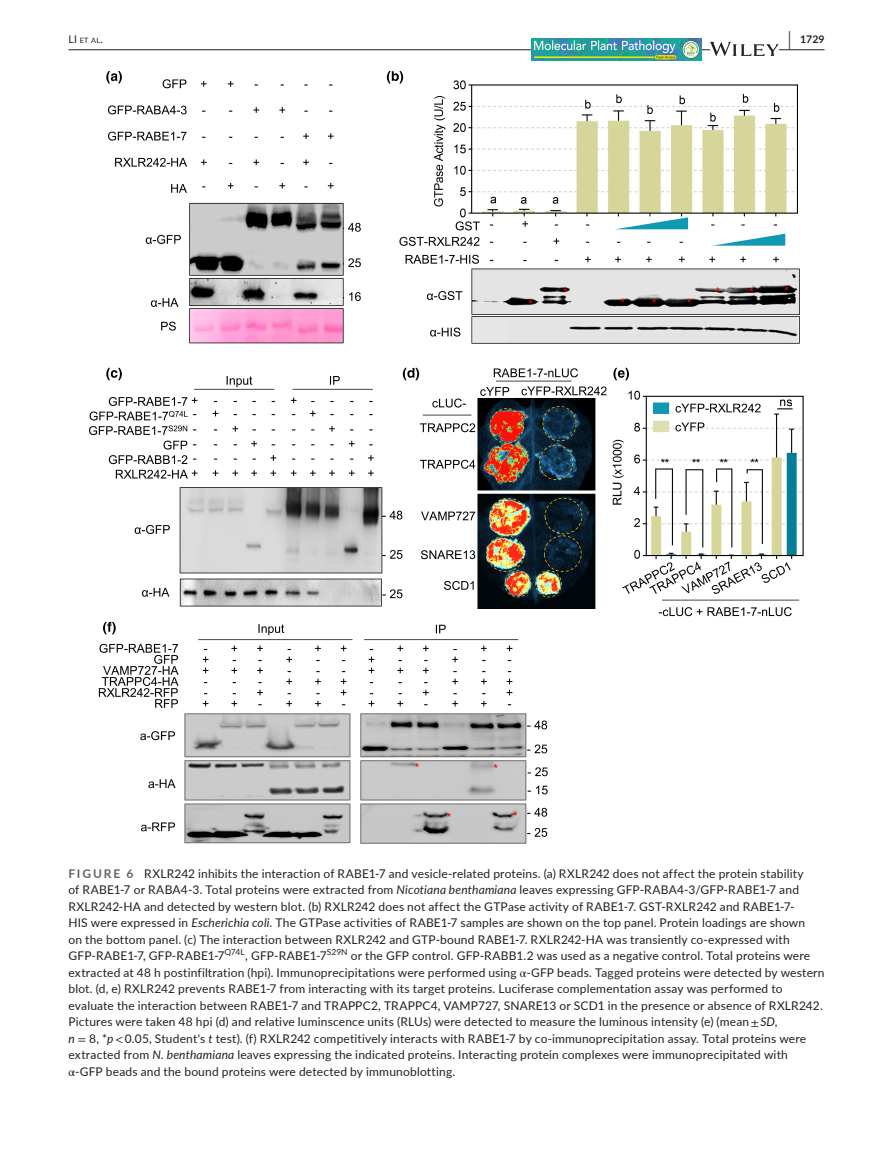
<style>
.page{position:relative;width:893px;height:1174px;background:#fff}
.page>*{position:absolute;margin:0;border:0;box-sizing:border-box;transform-origin:0 0}
.t1{font:12px/16.5px "Lato";letter-spacing:.015em;color:#231f20}
.t2{font:700 10.5px "Lato";color:#231f20}
.t3{font:7.35px "Lato";color:#231f20}
.s1{font-size:10.5px}
.s2{font-size:19.5px}
.s3{font-weight:700;color:#636366}
.s4{font-style:italic}
.s5{font-family:"STIX"}
</style>
<div class="page">
<hr style="left:68px;top:49px;width:756px;height:1px;background:#231f20">
<img style="left:531px;top:38px;width:170px;height:22px">
<svg style="left:710px;top:42px;width:69px;height:14px"></svg>
<img style="left:89px;top:71px;width:715px;height:773px">
<p class="t3" style="left:68px;top:35px;width:36px"><span class="s1">LI</span> et al<span class="s1">.</span></p>
<p class="t2" style="left:789px;top:31px;width:37px"><span class="s2">|</span> 1729</p>
<p class="t1" style="left:68px;top:864px;width:758px"><span class="s3">FIGURE 6</span> RXLR242 inhibits the interaction of RABE1-7 and vesicle-related proteins. (a) RXLR242 does not affect the protein stability<br>of RABE1-7 or RABA4-3. Total proteins were extracted from <span class="s4">Nicotiana benthamiana</span> leaves expressing GFP-RABA4-3/GFP-RABE1-7 and RXLR242-HA and detected by western blot. (b) RXLR242 does not affect the GTPase activity of RABE1-7. GST-RXLR242 and RABE1-7-<br>HIS were expressed in <span class="s4">Escherichia coli</span>. The GTPase activities of RABE1-7 samples are shown on the top panel. Protein loadings are shown<br>on the bottom panel. (c) The interaction between RXLR242 and GTP-bound RABE1-7. RXLR242-HA was transiently co-expressed with GFP-RABE1-7, GFP-RABE1-7<sup>Q74L</sup>, GFP-RABE1-7<sup>S29N</sup> or the GFP control. GFP-RABB1.2 was used as a negative control. Total proteins were extracted at 48 h postinfiltration (hpi). Immunoprecipitations were performed using <span class="s5">α</span>-GFP beads. Tagged proteins were detected by western blot. (d, e) RXLR242 prevents RABE1-7 from interacting with its target proteins. Luciferase complementation assay was performed to evaluate the interaction between RABE1-7 and TRAPPC2, TRAPPC4, VAMP727, SNARE13 or SCD1 in the presence or absence of RXLR242.<br>Pictures were taken 48 hpi (d) and relative luminscence units (RLUs) were detected to measure the luminous intensity (e) (mean <span class="s5">±</span><span class="s4">SD</span>,<br><span class="s4">n</span> <span class="s5">=</span> 8, *<span class="s4">p</span><span class="s5">&lt;</span> 0.05, Student's <span class="s4">t</span> test). (f) RXLR242 competitively interacts with RABE1-7 by co-immunoprecipitation assay. Total proteins were extracted from <span class="s4">N. benthamiana</span> leaves expressing the indicated proteins. Interacting protein complexes were immunoprecipitated with <span class="s5">α</span>-GFP beads and the bound proteins were detected by immunoblotting.</p>
</div>
